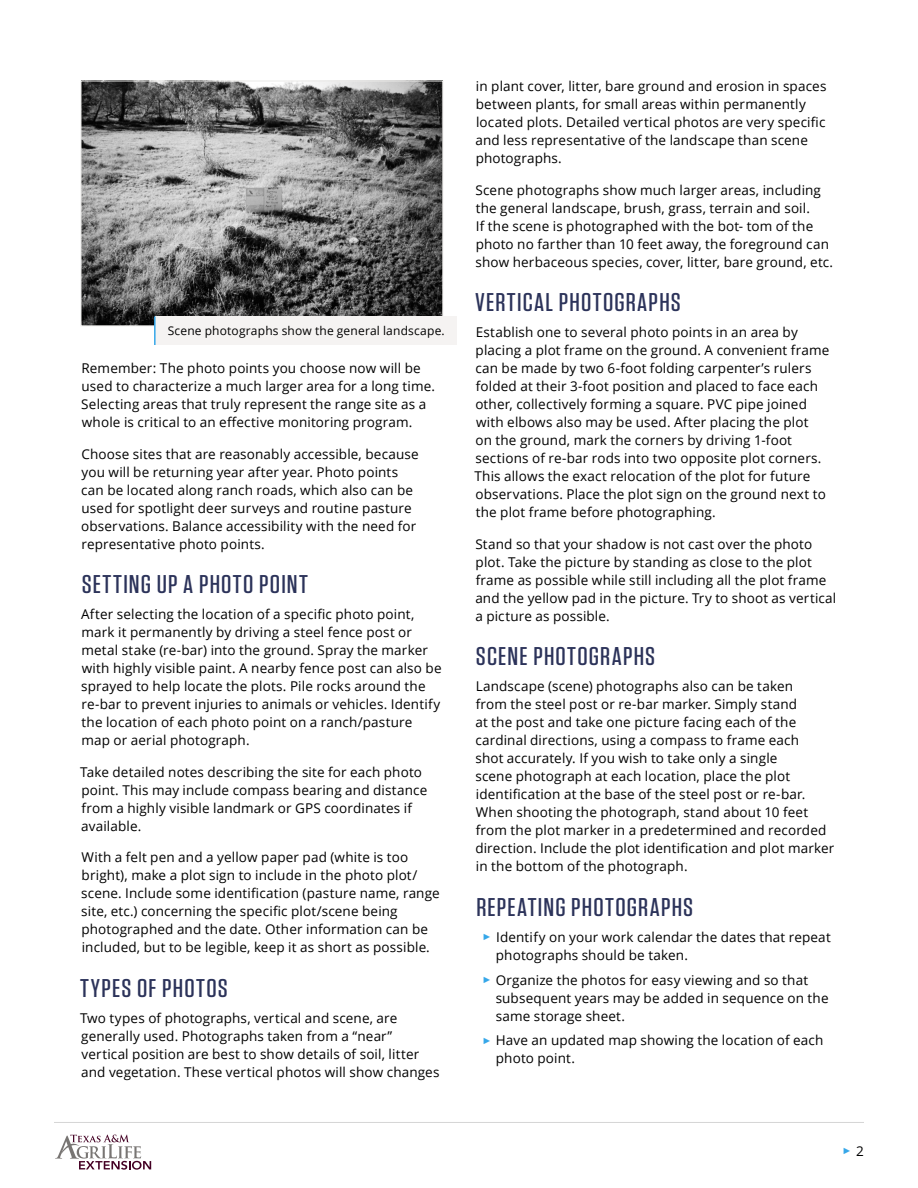
<style>
.page{position:relative;width:918px;height:1188px;background:#fff}
.page>*{position:absolute;margin:0;border:0;box-sizing:border-box;transform-origin:0 0}
.heading1{font:500 25.65px "Tungsten";letter-spacing:.04em;color:#2c335a;scale:1.11 1}
.Body{font:13.5px/18px "Open Sans";letter-spacing:.01em;color:#000}
.Bulleted_List_-_1_Co{font:13.5px/18px "Open Sans";letter-spacing:.01em;color:#000}
.Figure_Captions{font:12px "Open Sans";letter-spacing:.015em;color:#000}
.t1{font:9px "Arial";color:#36a7e9}
.s1{font-family:"Arial";font-size:9px;color:#36a7e9}
.s2{font-family:"Open Sans";font-size:13.5px;color:#000}
</style>
<div class="page">
<hr style="left:54px;top:1122px;width:810px;height:1px;background:#d6d6d6">
<svg style="left:55px;top:1135px;width:96px;height:35px"></svg>
<img style="left:83px;top:83px;width:358px;height:241px">
<div style="left:81px;top:81px;width:362px;height:245px;border:1px solid #ebeae8"></div>
<div style="left:155px;top:316px;width:301px;height:29px;background:#f5f3f2"></div>
<hr style="left:154px;top:316px;width:2px;height:29px;background:#36a7e9">
<p class="Figure_Captions" style="left:168px;top:323px;width:279px">Scene photographs show the general landscape.</p>
<p class="Body" style="left:81px;top:359px;width:355px">Remember: The photo points you choose now will be used to characterize a much larger area for a long time.<br>Selecting areas that truly represent the range site as a whole is critical to an effective monitoring program.</p>
<p class="Body" style="left:81px;top:444px;width:339px">Choose sites that are reasonably accessible, because you will be returning year after year. Photo points can be located along ranch roads, which also can be used for spotlight deer surveys and routine pasture observations. Balance accessibility with the need for representative photo points.</p>
<h1 class="heading1" style="left:82px;top:571px;width:205px">SETTING UP A PHOTO POINT</h1>
<p class="Body" style="left:81px;top:605px;width:362px">After selecting the location of a specific photo point, mark it permanently by driving a steel fence post or metal stake (re-bar) into the ground. Spray the marker with highly visible paint. A nearby fence post can also be sprayed to help locate the plots. Pile rocks around the re-bar to prevent injuries to animals or vehicles. Identify the location of each photo point on a ranch/pasture map or aerial photograph.</p>
<p class="Body" style="left:80px;top:762px;width:348px">Take detailed notes describing the site for each photo point. This may include compass bearing and distance from a highly visible landmark or GPS coordinates if available.</p>
<p class="Body" style="left:81px;top:848px;width:360px">With a felt pen and a yellow paper pad (white is too bright), make a plot sign to include in the photo plot/ scene. Include some identification (pasture name, range site, etc.) concerning the specific plot/scene being photographed and the date. Other information can be included, but to be legible, keep it as short as possible.</p>
<h1 class="heading1" style="left:80px;top:974px;width:135px">TYPES OF PHOTOS</h1>
<p class="Body" style="left:80px;top:1008px;width:361px">Two types of photographs, vertical and scene, are generally used. Photographs taken from a “near” vertical position are best to show details of soil, litter and vegetation. These vertical photos will show changes</p>
<p class="Body" style="left:475px;top:77px;width:353px">in plant cover, litter, bare ground and erosion in spaces between plants, for small areas within permanently located plots. Detailed vertical photos are very specific and less representative of the landscape than scene photographs.</p>
<p class="Body" style="left:476px;top:181px;width:359px">Scene photographs show much larger areas, including the general landscape, brush, grass, terrain and soil.<br>If the scene is photographed with the bot- tom of the photo no farther than 10 feet away, the foreground can show herbaceous species, cover, litter, bare ground, etc.</p>
<h1 class="heading1" style="left:475px;top:289px;width:187px">VERTICAL PHOTOGRAPHS</h1>
<p class="Body" style="left:474px;top:323px;width:356px">Establish one to several photo points in an area by placing a plot frame on the ground. A convenient frame can be made by two 6-foot folding carpenter’s rulers folded at their 3-foot position and placed to face each other, collectively forming a square. PVC pipe joined with elbows also may be used. After placing the plot<br>on the ground, mark the corners by driving 1-foot sections of re-bar rods into two opposite plot corners.<br>This allows the exact relocation of the plot for future observations. Place the plot sign on the ground next to the plot frame before photographing.</p>
<p class="Body" style="left:475px;top:535px;width:363px">Stand so that your shadow is not cast over the photo plot. Take the picture by standing as close to the plot frame as possible while still including all the plot frame and the yellow pad in the picture. Try to shoot as vertical a picture as possible.</p>
<h1 class="heading1" style="left:476px;top:643px;width:163px">SCENE PHOTOGRAPHS</h1>
<p class="Body" style="left:475px;top:677px;width:360px">Landscape (scene) photographs also can be taken<br>from the steel post or re-bar marker. Simply stand<br>at the post and take one picture facing each of the cardinal directions, using a compass to frame each<br>shot accurately. If you wish to take only a single<br>scene photograph at each location, place the plot identification at the base of the steel post or re-bar.<br>When shooting the photograph, stand about 10 feet from the plot marker in a predetermined and recorded direction. Include the plot identification and plot marker in the bottom of the photograph.</p>
<h1 class="heading1" style="left:476px;top:893px;width:197px">REPEATING PHOTOGRAPHS</h1>
<p class="Bulleted_List_-_1_Co" style="left:496px;top:928px;width:336px;text-indent:-13px"><span class="s1">►</span> Identify on your work calendar the dates that repeat photographs should be taken.</p>
<p class="Bulleted_List_-_1_Co" style="left:496px;top:970px;width:334px;text-indent:-13px"><span class="s1">►</span> Organize the photos for easy viewing and so that subsequent years may be added in sequence on the same storage sheet.</p>
<p class="Bulleted_List_-_1_Co" style="left:496px;top:1031px;width:329px;text-indent:-13px"><span class="s1">►</span> Have an updated map showing the location of each photo point.</p>
<p class="t1" style="left:843px;top:1145px;width:23px">► <span class="s2">2</span></p>
</div>
